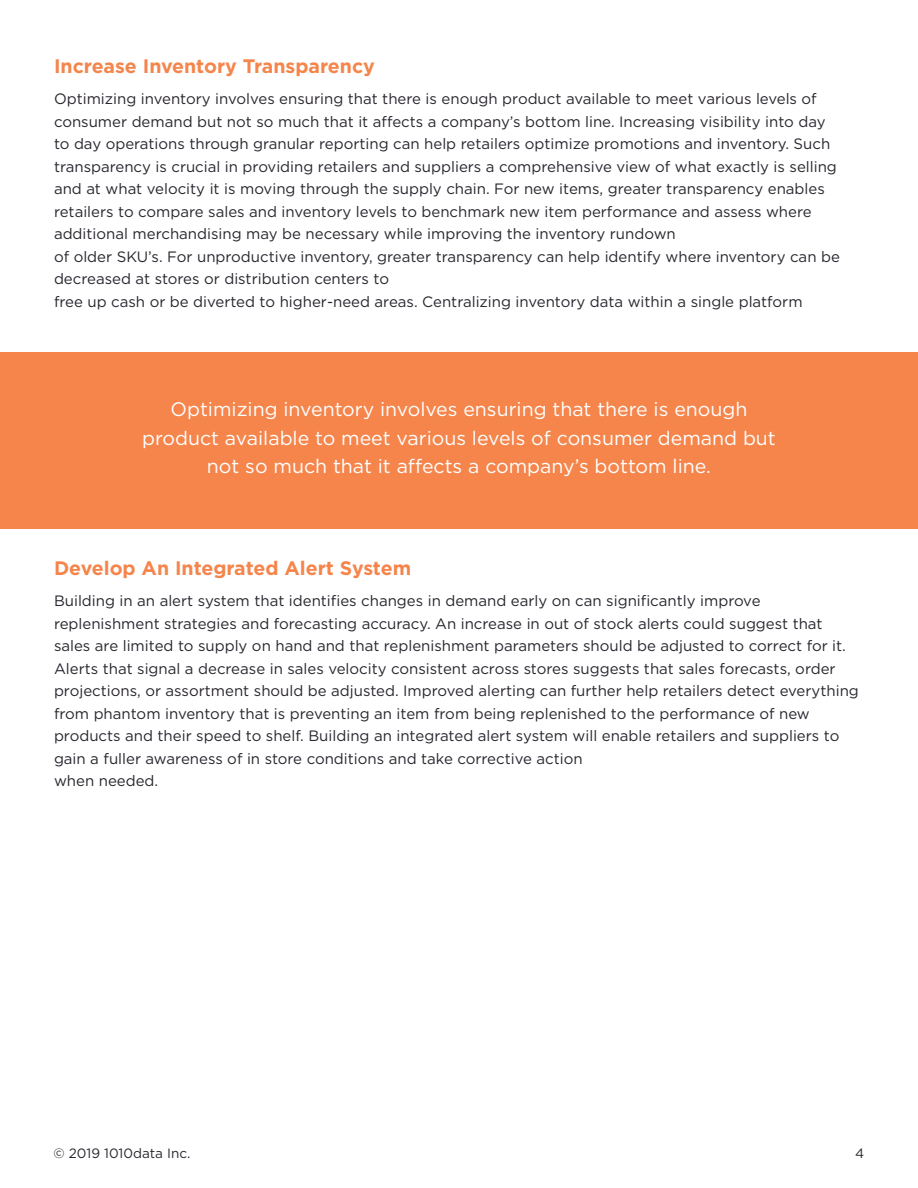
<style>
.page{position:relative;width:918px;height:1188px;background:#fff}
.page>*{position:absolute;margin:0;border:0;box-sizing:border-box;transform-origin:0 0}
.Header_1{font:19.5px/28.5px "Gotham HTF";color:#fff;text-align:center}
.Header_2{font:700 19.5px "Gotham HTF";color:#f5854b}
.Paragraph_Style_2{font:15px/22.5px "Gotham HTF";color:#29252e}
.Paragraph_Style_2-2{font:13.5px "Gotham HTF";color:#29252e}
</style>
<div class="page">
<div style="left:1px;top:352px;width:917px;height:177px;background:#f5854b"></div>
<p class="Header_2" style="left:54px;top:55px;width:322px">Increase Inventory Transparency</p>
<p class="Paragraph_Style_2" style="left:54px;top:88px;width:784px">Optimizing inventory involves ensuring that there is enough product available to meet various levels of consumer demand but not so much that it affects a company’s bottom line. Increasing visibility into day to day operations through granular reporting can help retailers optimize promotions and inventory. Such transparency is crucial in providing retailers and suppliers a comprehensive view of what exactly is selling and at what velocity it is moving through the supply chain. For new items, greater transparency enables retailers to compare sales and inventory levels to benchmark new item performance and assess where additional merchandising may be necessary while improving the inventory rundown</p>
<p class="Paragraph_Style_2" style="left:54px;top:245px;width:787px">of older SKU’s. For unproductive inventory, greater transparency can help identify where inventory can be decreased at stores or distribution centers to</p>
<p class="Paragraph_Style_2" style="left:54px;top:290px;width:750px">free up cash or be diverted to higher-need areas. Centralizing inventory data within a single platform</p>
<p class="Header_1" style="left:142px;top:395px;width:635px">Optimizing inventory involves ensuring that there is enough product available to meet various levels of consumer demand but not so much that it affects a company’s bottom line.</p>
<p class="Header_2" style="left:54px;top:557px;width:359px">Develop An Integrated Alert System</p>
<p class="Paragraph_Style_2" style="left:54px;top:590px;width:806px">Building in an alert system that identifies changes in demand early on can significantly improve replenishment strategies and forecasting accuracy. An increase in out of stock alerts could suggest that sales are limited to supply on hand and that replenishment parameters should be adjusted to correct for it.<br>Alerts that signal a decrease in sales velocity consistent across stores suggests that sales forecasts, order projections, or assortment should be adjusted. Improved alerting can further help retailers detect everything from phantom inventory that is preventing an item from being replenished to the performance of new products and their speed to shelf. Building an integrated alert system will enable retailers and suppliers to gain a fuller awareness of in store conditions and take corrective action</p>
<p class="Paragraph_Style_2" style="left:54px;top:770px;width:106px">when needed.</p>
<p class="Paragraph_Style_2-2" style="left:54px;top:1145px;width:138px">© 2019 1010data Inc.</p>
<p class="Paragraph_Style_2-2" style="left:855px;top:1145px;width:11px">4</p>
</div>
